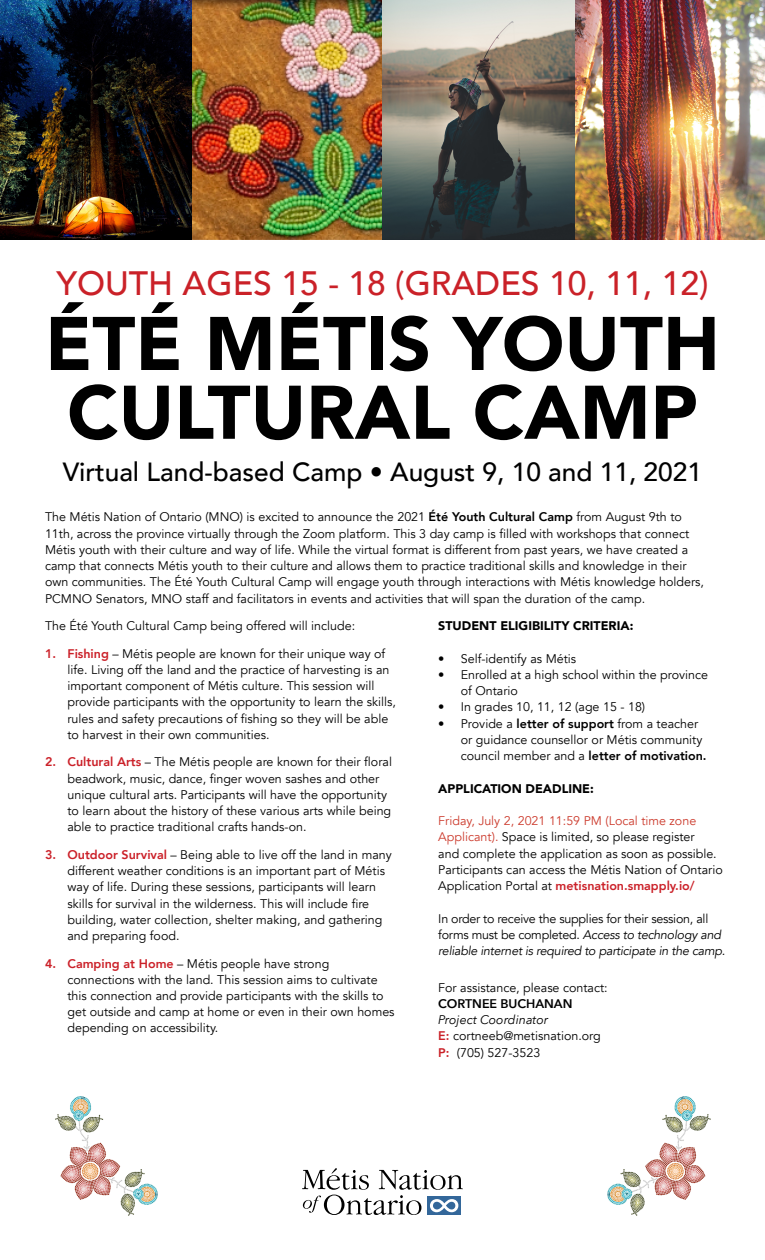
<style>
.page{position:relative;width:765px;height:1260px;background:#fff}
.page>*{position:absolute;margin:0;border:0;box-sizing:border-box;transform-origin:0 0}
.t1{font:900 75px/68.8px "Avenir";color:#000}
.t2{font:500 33.75px "Avenir";color:#ca2128}
.t3{font:500 26.25px "Avenir";color:#000}
.t4{font:12.5px/16.2px "Avenir";color:#000}
.t5{font:italic 12.5px/16.2px "Avenir";letter-spacing:-.02em;color:#000}
.t6{font:900 12.5px "Avenir";color:#000}
.t7{font:italic 12.5px "Avenir Next";color:#000}
.t8{font:600 12.5px "Avenir Next";color:#000}
.s1{font-weight:800}
.s2{color:#cc3b2d}
.s3{font-weight:800;color:#cb2129}
.s4{font-style:normal}
.s5{font-weight:800;color:#ca2128}
</style>
<div class="page">
<img style="left:574px;top:0;width:191px;height:239px">
<svg style="left:302px;top:1168px;width:161px;height:47px"></svg>
<img style="left:55px;top:1096px;width:103px;height:120px">
<img style="left:607px;top:1096px;width:104px;height:120px">
<img style="left:0;top:0;width:574px;height:239px">
<h2 class="t2" style="left:56px;top:254px;width:654px">YOUTH AGES 15 - 18 (GRADES 10, 11, 12)</h2>
<h1 class="t1" style="left:45px;top:308px;width:676px">ÉTÉ MÉTIS YOUTH<br>CULTURAL CAMP</h1>
<h3 class="t3" style="left:63px;top:449px;width:641px">Virtual Land-based Camp • August 9, 10 and 11, 2021</h3>
<p class="t4" style="left:45px;top:509px;width:660px">The Métis Nation of Ontario (MNO) is excited to announce the 2021 <span class="s1">Été Youth Cultural Camp</span> from August 9th to 11th, across the province virtually through the Zoom platform. This 3 day camp is filled with workshops that connect Métis youth with their culture and way of life. While the virtual format is different from past years, we have created a camp that connects Métis youth to their culture and allows them to practice traditional skills and knowledge in their own communities. The Été Youth Cultural Camp will engage youth through interactions with Métis knowledge holders, PCMNO Senators, MNO staff and facilitators in events and activities that will span the duration of the camp.</p>
<p class="t4" style="left:45px;top:618px;width:312px">The Été Youth Cultural Camp being offered will include:</p>
<p class="t6" style="left:438px;top:615px;width:197px">STUDENT ELIGIBILITY CRITERIA:</p>
<p class="t4" style="left:438px;top:650px;width:139px">• Self-identify as Métis</p>
<p class="t4" style="left:461px;top:667px;width:249px;text-indent:-22px">• Enrolled at a high school within the province of Ontario</p>
<p class="t4" style="left:438px;top:699px;width:208px">• In grades 10, 11, 12 (age 15 - 18)</p>
<p class="t4" style="left:461px;top:715px;width:247px;text-indent:-22px">• Provide a <span class="s1">letter of support</span> from a teacher or guidance counsellor or Métis community council member and a <span class="s1">letter of motivation.</span></p>
<p class="t6" style="left:438px;top:777px;width:157px">APPLICATION DEADLINE:</p>
<p class="t4" style="left:438px;top:813px;width:286px"><span class="s2">Friday, July 2, 2021 11:59 PM (Local time zone Applicant).</span> Space is limited, so please register<br>and complete the application as soon as possible.<br>Participants can access the Métis Nation of Ontario Application Portal at <span class="s3">metisnation.smapply.io/</span></p>
<p class="t5" style="left:438px;top:910px;width:289px"><span class="s4">In order to receive the supplies for their session, all forms must be completed.</span> Access to technology and reliable internet is required to participate in the camp.</p>
<p class="t4" style="left:68px;top:645px;width:330px;text-indent:-22px"><span class="s3">1. Fishing</span> – Métis people are known for their unique way of life. Living off the land and the practice of harvesting is an important component of Métis culture. This session will provide participants with the opportunity to learn the skills, rules and safety precautions of fishing so they will be able to harvest in their own communities.</p>
<p class="t4" style="left:68px;top:754px;width:326px;text-indent:-22px"><span class="s3">2. Cultural Arts</span> – The Métis people are known for their floral beadwork, music, dance, finger woven sashes and other unique cultural arts. Participants will have the opportunity to learn about the history of these various arts while being able to practice traditional crafts hands-on.</p>
<p class="t4" style="left:68px;top:847px;width:326px;text-indent:-22px"><span class="s3">3. Outdoor Survival</span> – Being able to live off the land in many different weather conditions is an important part of Métis way of life. During these sessions, participants will learn skills for survival in the wilderness. This will include fire building, water collection, shelter making, and gathering and preparing food.</p>
<p class="t4" style="left:68px;top:955px;width:329px;text-indent:-22px"><span class="s3">4. Camping at Home</span> – Métis people have strong connections with the land. This session aims to cultivate this connection and provide participants with the skills to get outside and camp at home or even in their own homes depending on accessibility.</p>
<p class="t4" style="left:438px;top:979px;width:171px">For assistance, please contact:</p>
<p class="t8" style="left:438px;top:993px;width:136px">CORTNEE BUCHANAN</p>
<p class="t7" style="left:438px;top:1009px;width:111px">Project Coordinator</p>
<p class="t4" style="left:438px;top:1028px;width:164px"><span class="s5">E:</span> cortneeb@metisnation.org<br><span class="s5">P:</span> (705) 527-3523</p>
</div>
